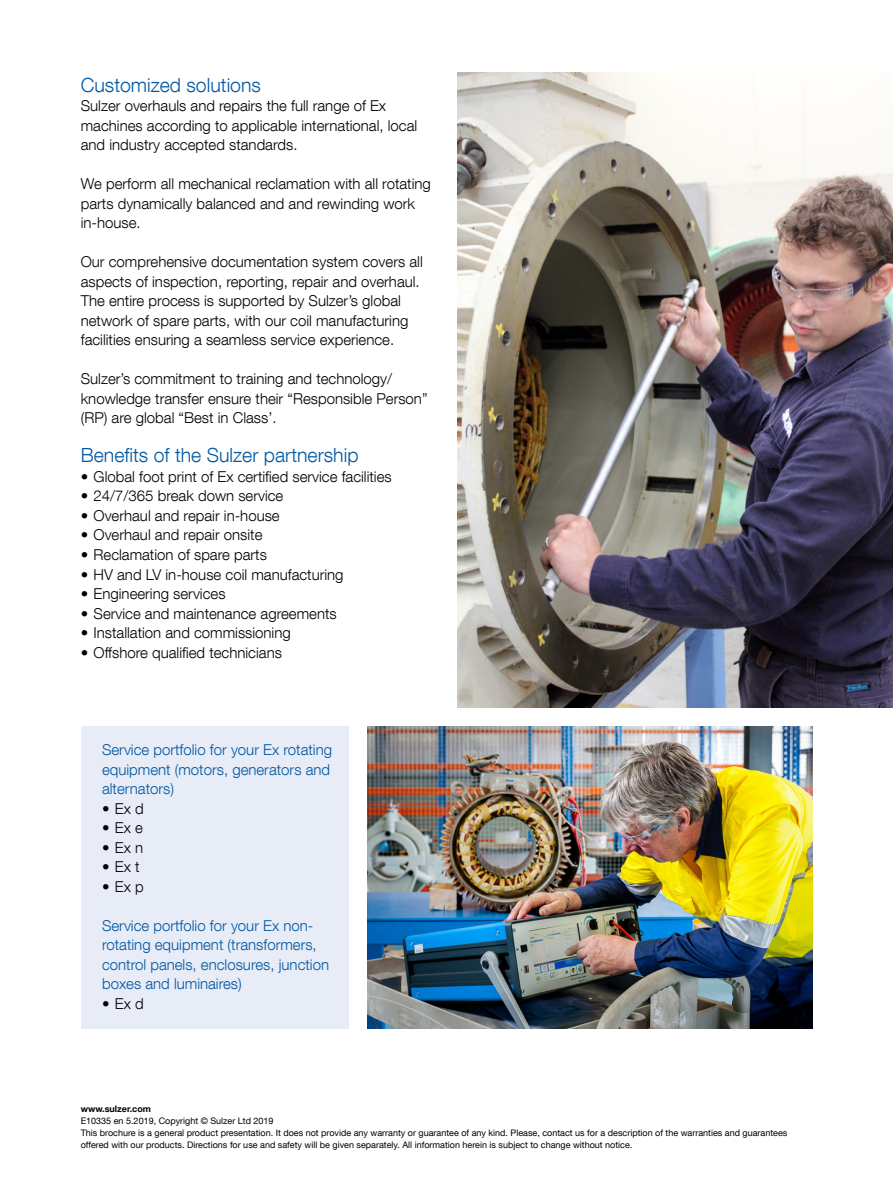
<style>
.page{position:relative;width:893px;height:1191px;background:#fff}
.page>*{position:absolute;margin:0;border:0;box-sizing:border-box;transform-origin:0 0}
.Subtitle_blue{font:300 19.5px "Helvetica Neue LT Com";color:#0058a2}
.Body_text{font:300 15px/19.5px "Helvetica Neue LT Com";color:#000}
.Subtitle_blue-2{font:300 15px/19.5px "Helvetica Neue LT Com";color:#0058a2}
.Disclaimer{font:9px/12px "Helvetica Neue LT Com";color:#000}
.URL{font:700 9px "Helvetica Neue LT Com";color:#000}
</style>
<div class="page">
<div style="left:81px;top:726px;width:268px;height:302px;background:#e8ecf7"></div>
<img style="left:367px;top:726px;width:445px;height:302px">
<img style="left:457px;top:72px;width:436px;height:636px">
<p class="Subtitle_blue" style="left:81px;top:73px;width:182px">Customized solutions</p>
<p class="Body_text" style="left:81px;top:96px;width:338px">Sulzer overhauls and repairs the full range of Ex machines according to applicable international, local and industry accepted standards.</p>
<p class="Body_text" style="left:81px;top:174px;width:352px">We perform all mechanical reclamation with all rotating parts dynamically balanced and and rewinding work in-house.</p>
<p class="Body_text" style="left:81px;top:252px;width:344px">Our comprehensive documentation system covers all aspects of inspection, reporting, repair and overhaul.</p>
<p class="Body_text" style="left:81px;top:291px;width:329px">The entire process is supported by Sulzer’s global network of spare parts, with our coil manufacturing facilities ensuring a seamless service experience.</p>
<p class="Body_text" style="left:81px;top:369px;width:348px">Sulzer’s commitment to training and technology/ knowledge transfer ensure their “Responsible Person” (RP) are global “Best in Class’.</p>
<p class="Subtitle_blue" style="left:81px;top:443px;width:279px">Benefits of the Sulzer partnership</p>
<p class="Body_text" style="left:81px;top:466px;width:312px">• Global foot print of Ex certified service facilities</p>
<p class="Body_text" style="left:81px;top:486px;width:204px">• 24/7/365 break down service</p>
<p class="Body_text" style="left:81px;top:505px;width:200px">• Overhaul and repair in-house</p>
<p class="Body_text" style="left:81px;top:525px;width:183px">• Overhaul and repair onsite</p>
<p class="Body_text" style="left:81px;top:544px;width:188px">• Reclamation of spare parts</p>
<p class="Body_text" style="left:81px;top:564px;width:264px">• HV and LV in-house coil manufacturing</p>
<p class="Body_text" style="left:81px;top:583px;width:146px">• Engineering services</p>
<p class="Body_text" style="left:81px;top:603px;width:257px">• Service and maintenance agreements</p>
<p class="Body_text" style="left:81px;top:622px;width:211px">• Installation and commissioning</p>
<p class="Body_text" style="left:81px;top:642px;width:203px">• Offshore qualified technicians</p>
<p class="Subtitle_blue-2" style="left:102px;top:739px;width:232px">Service portfolio for your Ex rotating equipment (motors, generators and alternators)</p>
<p class="Body_text" style="left:102px;top:798px;width:43px">• Ex d</p>
<p class="Body_text" style="left:102px;top:817px;width:42px">• Ex e</p>
<p class="Body_text" style="left:102px;top:837px;width:43px">• Ex n</p>
<p class="Body_text" style="left:102px;top:856px;width:39px">• Ex t</p>
<p class="Body_text" style="left:102px;top:876px;width:43px">• Ex p</p>
<p class="Subtitle_blue-2" style="left:102px;top:915px;width:229px">Service portfolio for your Ex non&shy;rotating equipment (transformers, control panels, enclosures, junction boxes and luminaires)</p>
<p class="Body_text" style="left:102px;top:993px;width:43px">• Ex d</p>
<p class="URL" style="left:81px;top:1103px;width:72px">www.sulzer.com</p>
<p class="Disclaimer" style="left:81px;top:1115px;width:194px">E10335 en 5.2019, Copyright © Sulzer Ltd 2019</p>
<p class="Disclaimer" style="left:81px;top:1127px;width:708px">This brochure is a general product presentation. It does not provide any warranty or guarantee of any kind. Please, contact us for a description of the warranties and guarantees offered with our products. Directions for use and safety will be given separately. All information herein is subject to change without notice.</p>
</div>
